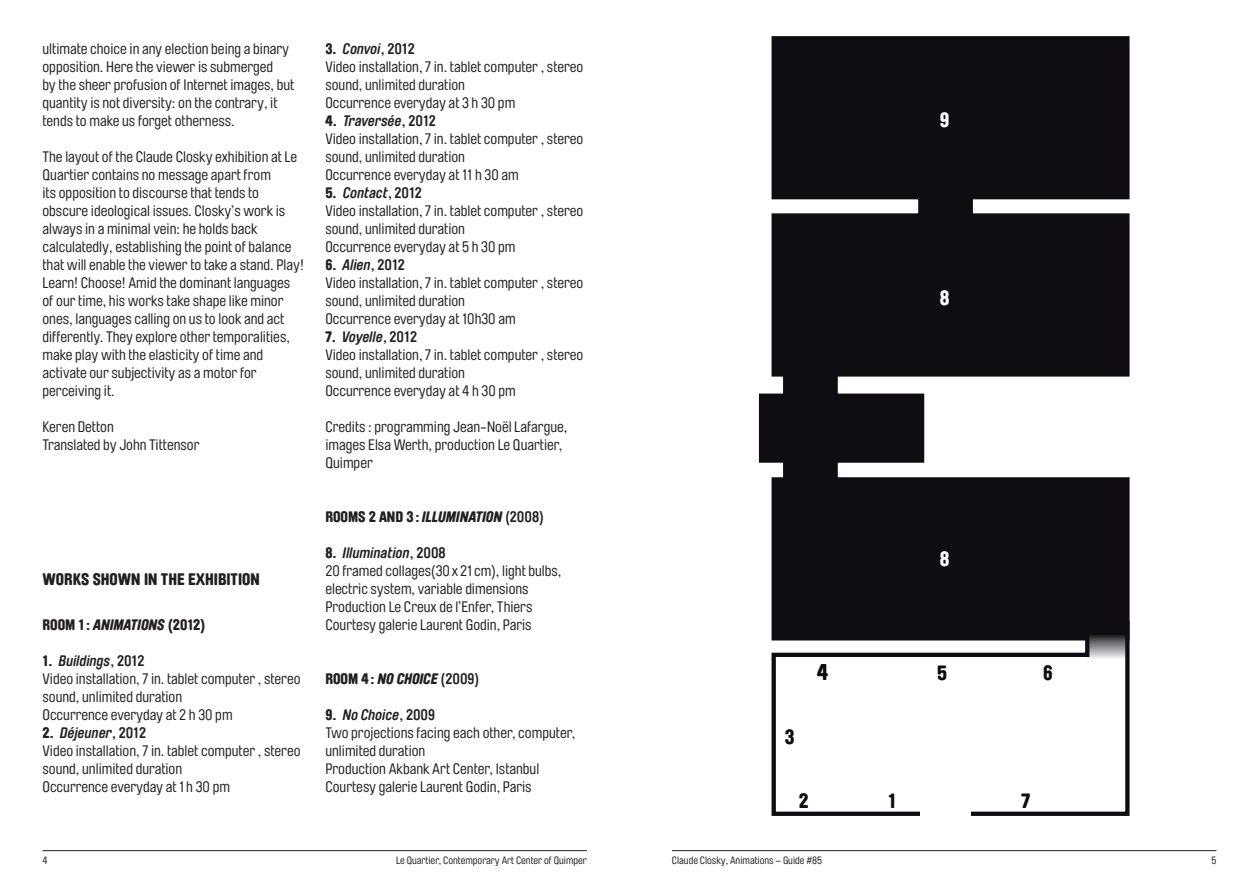
<style>
.page{position:relative;width:1259px;height:893px;background:#fff}
.page>*{position:absolute;margin:0;border:0;box-sizing:border-box;transform-origin:0 0}
.t1{font:900 22.5px "Brauer Neue";color:#0f0c12}
.t2{font:900 20.4px "Brauer Neue";color:#0f0c12}
.t3{font:900 20.4px "Brauer Neue";color:#fff}
.t4{font:900 16.5px "Brauer Neue";color:#231f20}
.t5{font:15px/18px "Brauer Neue";color:#231f20}
.t6{font:italic 700 15px "Brauer Neue";color:#231f20}
.t7{font:italic 900 15px "Brauer Neue";color:#231f20}
.t8{font:900 15px "Brauer Neue";color:#231f20}
.t9{font:10.5px "Brauer Neue";color:#231f20}
.s1{font-style:italic}
.s2{font-weight:900;font-style:normal}
.s3{font-style:normal}
.s4{font-weight:700;font-style:normal}
</style>
<div class="page">
<hr style="left:43px;top:850px;width:544px;height:1px;background:#231f20">
<hr style="left:672px;top:850px;width:544px;height:1px;background:#231f20">
<svg style="left:758px;top:36px;width:372px;height:582px"></svg>
<svg style="left:771px;top:618px;width:359px;height:198px"></svg>
<div style="left:920px;top:805px;width:50px;height:18px;background:#fff"></div>
<p class="t5" style="left:42px;top:40px;width:248px">ultimate choice in any election being a binary opposition. Here the viewer is submerged</p>
<p class="t5" style="left:42px;top:76px;width:253px">by the sheer profusion of Internet images, but quantity is not diversity: on the contrary, it</p>
<p class="t5" style="left:42px;top:112px;width:194px">tends to make us forget otherness.</p>
<p class="t5" style="left:42px;top:148px;width:256px">The layout of the Claude Closky exhibition at Le<br>Quartier contains no message apart from</p>
<p class="t5" style="left:42px;top:184px;width:244px">its opposition to discourse that tends to obscure ideological issues. Closky’s work is</p>
<p class="t5" style="left:42px;top:220px;width:263px">always in a minimal vein: he holds back calculatedly, establishing the point of balance that will enable the viewer to take a stand. Play!<br>Learn! Choose! Amid the dominant languages</p>
<p class="t5" style="left:42px;top:292px;width:243px">of our time, his works take shape like minor ones, languages calling on us to look and act</p>
<p class="t5" style="left:42px;top:328px;width:249px">differently. They explore other temporalities, make play with the elasticity of time and</p>
<p class="t5" style="left:42px;top:364px;width:216px">activate our subjectivity as a motor for perceiving it.</p>
<p class="t5" style="left:42px;top:418px;width:73px">Keren Detton</p>
<p class="t5" style="left:42px;top:436px;width:158px">Translated by John Tittensor</p>
<p class="t4" style="left:43px;top:570px;width:219px">WORKS SHOWN IN THE EXHIBITION</p>
<p class="t8" style="left:43px;top:616px;width:164px">ROOM 1: <span class="s1">ANIMATIONS</span> (2012)</p>
<p class="t6" style="left:43px;top:652px;width:103px"><span class="s2">1.</span> Buildings<span class="s3">, 2012</span></p>
<p class="t5" style="left:43px;top:670px;width:259px">Video installation, 7 in. tablet computer , stereo sound, unlimited duration</p>
<p class="t5" style="left:43px;top:706px;width:192px">Occurrence everyday at 2 h 30 pm</p>
<p class="t6" style="left:43px;top:724px;width:105px"><span class="s2">2.</span> Déjeuner<span class="s3">, 2012</span></p>
<p class="t5" style="left:43px;top:742px;width:259px">Video installation, 7 in. tablet computer , stereo sound, unlimited duration</p>
<p class="t5" style="left:43px;top:778px;width:189px">Occurrence everyday at 1 h 30 pm</p>
<p class="t6" style="left:325px;top:40px;width:91px"><span class="s2">3.</span> Convoi<span class="s3">, 2012</span></p>
<p class="t5" style="left:325px;top:58px;width:259px">Video installation, 7 in. tablet computer , stereo sound, unlimited duration</p>
<p class="t5" style="left:325px;top:94px;width:191px">Occurrence everyday at 3 h 30 pm</p>
<p class="t6" style="left:325px;top:112px;width:112px"><span class="s2">4.</span> Traversée<span class="s3">, 2012</span></p>
<p class="t5" style="left:325px;top:130px;width:259px">Video installation, 7 in. tablet computer , stereo sound, unlimited duration</p>
<p class="t5" style="left:325px;top:166px;width:195px">Occurrence everyday at 11 h 30 am</p>
<p class="t6" style="left:325px;top:184px;width:98px"><span class="s2">5.</span> Contact<span class="s3">, 2012</span></p>
<p class="t5" style="left:325px;top:202px;width:259px">Video installation, 7 in. tablet computer , stereo sound, unlimited duration</p>
<p class="t5" style="left:325px;top:238px;width:192px">Occurrence everyday at 5 h 30 pm</p>
<p class="t6" style="left:325px;top:256px;width:81px"><span class="s2">6.</span> Alien<span class="s3">, 2012</span></p>
<p class="t5" style="left:325px;top:274px;width:259px">Video installation, 7 in. tablet computer , stereo sound, unlimited duration</p>
<p class="t5" style="left:325px;top:310px;width:192px">Occurrence everyday at 10h30 am</p>
<p class="t6" style="left:325px;top:328px;width:93px"><span class="s2">7.</span> Voyelle<span class="s3">, 2012</span></p>
<p class="t5" style="left:325px;top:346px;width:259px">Video installation, 7 in. tablet computer , stereo sound, unlimited duration</p>
<p class="t5" style="left:325px;top:382px;width:192px">Occurrence everyday at 4 h 30 pm</p>
<p class="t5" style="left:325px;top:418px;width:243px">Credits : programming Jean-Noël Lafargue, images Elsa Werth, production Le Quartier,<br>Quimper</p>
<p class="t7" style="left:325px;top:508px;width:220px"><span class="s3">ROOMS 2 AND 3:</span> ILLUMINATION <span class="s4">(2008)</span></p>
<p class="t6" style="left:325px;top:544px;width:122px"><span class="s2">8.</span> Illumination<span class="s3">, 2008</span></p>
<p class="t5" style="left:325px;top:562px;width:238px">20 framed collages(30x 21 cm), light bulbs, electric system, variable dimensions<br>Production Le Creux de l’Enfer, Thiers</p>
<p class="t5" style="left:325px;top:616px;width:208px">Courtesy galerie Laurent Godin, Paris</p>
<p class="t7" style="left:325px;top:670px;width:156px"><span class="s3">ROOM 4 :</span> NO CHOICE <span class="s4">(2009)</span></p>
<p class="t6" style="left:325px;top:706px;width:111px"><span class="s2">9.</span> No Choice<span class="s3">, 2009</span></p>
<p class="t5" style="left:325px;top:724px;width:251px">Two projections facing each other, computer, unlimited duration</p>
<p class="t5" style="left:325px;top:760px;width:215px">Production Akbank Art Center, Istanbul</p>
<p class="t5" style="left:325px;top:778px;width:208px">Courtesy galerie Laurent Godin, Paris</p>
<p class="t3" style="left:940px;top:108px;width:11px">9</p>
<p class="t3" style="left:940px;top:286px;width:11px">8</p>
<p class="t3" style="left:940px;top:547px;width:11px">8</p>
<p class="t2" style="left:785px;top:725px;width:11px">3</p>
<p class="t1" style="left:817px;top:659px;width:13px">4</p>
<p class="t2" style="left:937px;top:661px;width:11px">5</p>
<p class="t2" style="left:1043px;top:661px;width:11px">6</p>
<p class="t2" style="left:799px;top:789px;width:11px">2</p>
<p class="t2" style="left:888px;top:789px;width:9px">1</p>
<p class="t2" style="left:1021px;top:789px;width:10px">7</p>
<p class="t9" style="left:43px;top:855px;width:7px">4</p>
<p class="t9" style="left:396px;top:855px;width:192px">Le Quartier, Contemporary Art Center of Quimper</p>
<p class="t9" style="left:672px;top:855px;width:152px">Claude Closky, Animations – Guide #85</p>
<p class="t9" style="left:1211px;top:855px;width:6px">5</p>
</div>
